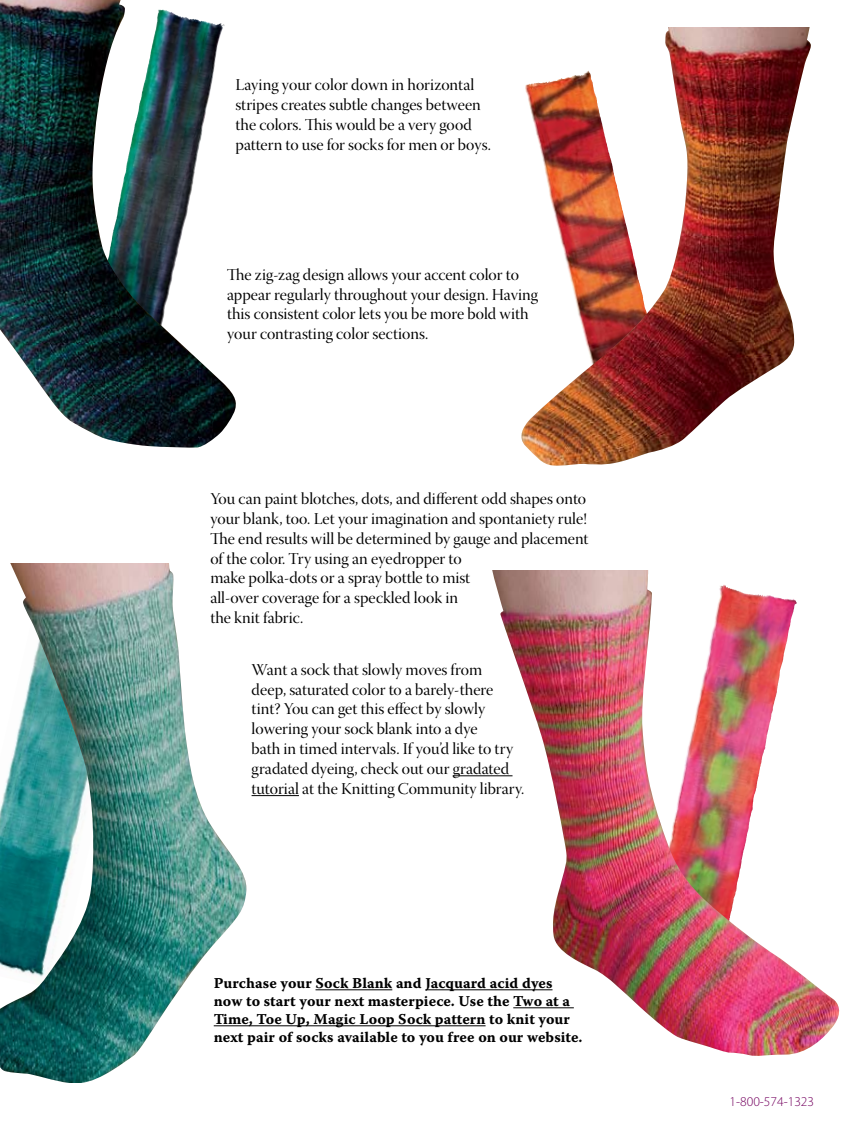
<style>
.page{position:relative;width:864px;height:1134px;background:#fff}
.page>*{position:absolute;margin:0;border:0;box-sizing:border-box;transform-origin:0 0}
.t1{font:16.5px/19.8px "Warnock Pro Disp";color:#000}
.t2{font:15px/18px "Warnock Pro Bold Capt";color:#000}
.t3{font:300 13.5px "Myriad Pro";color:#74005f}
</style>
<div class="page">
<img style="left:0;top:564px;width:248px;height:518px">
<img style="left:0;top:0;width:236px;height:448px">
<img style="left:521px;top:27px;width:290px;height:439px">
<img style="left:488px;top:570px;width:352px;height:486px">
<hr style="left:453px;top:775px;width:60px;height:1px;background:#000">
<hr style="left:252px;top:795px;width:47px;height:1px;background:#000">
<hr style="left:316px;top:989px;width:76px;height:1px;background:#000">
<hr style="left:425px;top:989px;width:128px;height:1px;background:#000">
<hr style="left:513px;top:1007px;width:61px;height:1px;background:#000">
<hr style="left:214px;top:1025px;width:272px;height:1px;background:#000">
<p class="t1" style="left:236px;top:77px;width:257px">Laying your color down in horizontal stripes creates subtle changes between the colors. This would be a very good pattern to use for socks for men or boys.</p>
<p class="t1" style="left:227px;top:267px;width:313px">The zig-zag design allows your accent color to appear regularly throughout your design. Having this consistent color lets you be more bold with your contrasting color sections.</p>
<p class="t1" style="left:210px;top:491px;width:380px">You can paint blotches, dots, and different odd shapes onto your blank, too. Let your imagination and spontaniety rule!<br>The end results will be determined by gauge and placement of the color. Try using an eyedropper to<br>make polka-dots or a spray bottle to mist<br>all-over coverage for a speckled look in<br>the knit fabric.</p>
<p class="t1" style="left:252px;top:661px;width:274px">Want a sock that slowly moves from<br>deep, saturated color to a barely-there tint? You can get this effect by slowly lowering your sock blank into a dye<br>bath in timed intervals. If you’d like to try gradated dyeing, check out our gradated tutorial at the Knitting Community library.</p>
<p class="t2" style="left:214px;top:974px;width:370px">Purchase your Sock Blank and Jacquard acid dyes now to start your next masterpiece. Use the Two at a Time, Toe Up, Magic Loop Sock pattern to knit your next pair of socks available to you free on our website.</p>
<p class="t3" style="left:730px;top:1094px;width:86px">1-800-574-1323</p>
</div>
